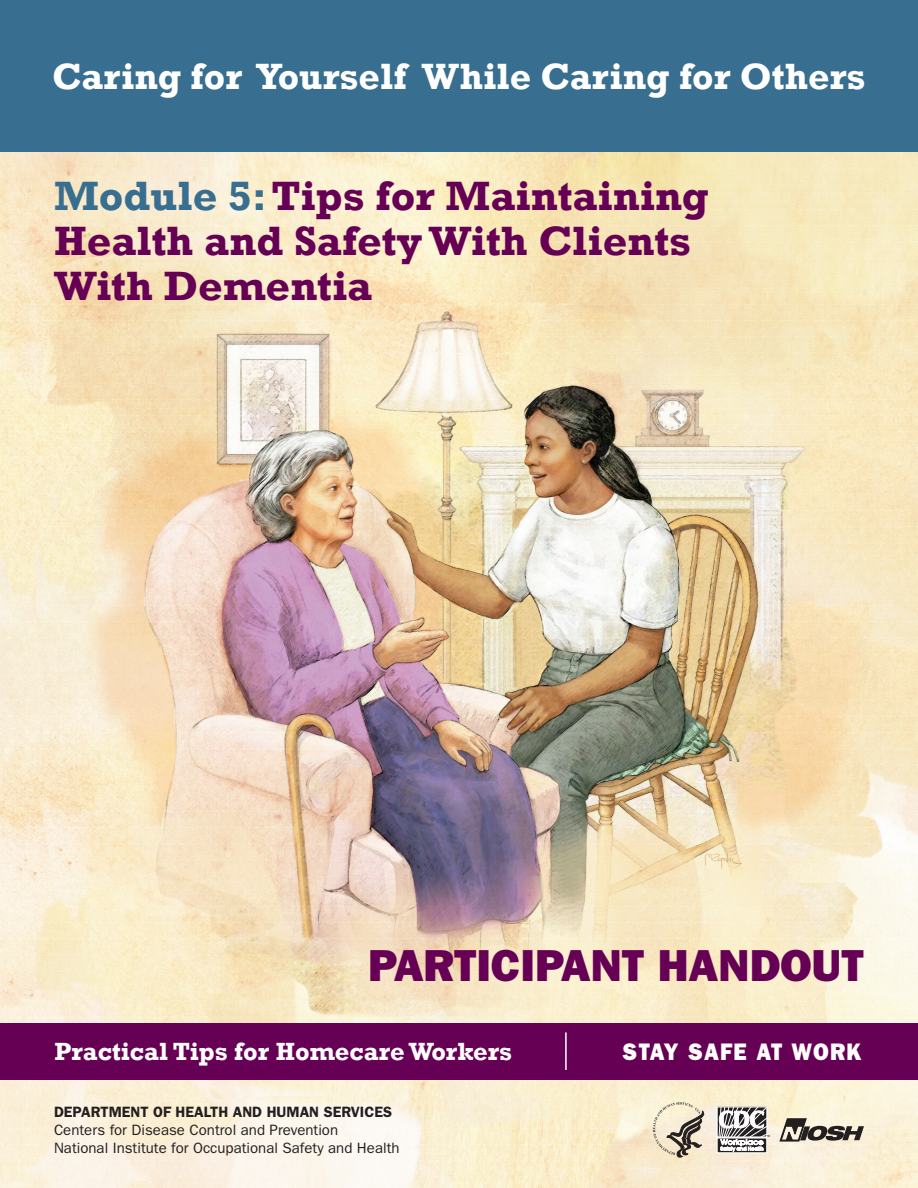
<style>
.page{position:relative;width:918px;height:1188px;background:#fff}
.page>*{position:absolute;margin:0;border:0;box-sizing:border-box;transform-origin:0 0}
.Cover1_TRAINER_S_GUI{font:45px "ITC Franklin Gothic Std Hvy";color:#605}
.Cover1_Title_2{font:700 42px/45px "Rockwell";color:#605}
.Cover1_Title_1{font:700 37.5px "Rockwell";color:#fff}
.Cover1_Practical_Tip{font:700 25.5px "Rockwell";color:#fff}
.Cover1_STAY_SAFE_AT{font:24px "ITC Franklin Gothic Std Hvy";letter-spacing:.06em;color:#fff;scale:.93 1}
.Cover1_DeptID{font:15px/18px "ITC Franklin Gothic Std";color:#231f20}
.s1{color:#386e8f}
.s2{font-weight:600}
</style>
<div class="page">
<img style="left:0;top:151px;width:918px;height:1037px">
<div style="left:0;top:1023px;width:918px;height:57px;background:#605"></div>
<hr style="left:565px;top:1032px;width:2px;height:38px;background:#fff">
<div style="left:0;top:0;width:918px;height:151px;background:#386e8f"></div>
<div style="left:717px;top:1138px;width:50px;height:15px;border:1px solid #fff"></div>
<svg style="left:719px;top:1106px;width:51px;height:45px"></svg>
<svg style="left:780px;top:1119px;width:84px;height:22px;background:#8f897f"></svg>
<svg style="left:653px;top:1102px;width:53px;height:56px;background:#ccc2ad"></svg>
<p class="Cover1_Title_1" style="left:52px;top:53px;width:815px">Caring for Yourself While Caring for Others</p>
<p class="Cover1_Title_2" style="left:54px;top:174px;width:656px"><span class="s1">Module 5:</span> Tips for Maintaining<br>Health and Safety With Clients<br>With Dementia</p>
<p class="Cover1_TRAINER_S_GUI" style="left:368px;top:939px;width:497px">PARTICIPANT HANDOUT</p>
<p class="Cover1_Practical_Tip" style="left:54px;top:1036px;width:459px">Practical Tips for Homecare Workers</p>
<p class="Cover1_STAY_SAFE_AT" style="left:623px;top:1037px;width:258px">STAY SAFE AT WORK</p>
<p class="Cover1_DeptID" style="left:54px;top:1103px;width:347px"><span class="s2">DEPARTMENT OF HEALTH AND HUMAN SERVICES<br></span>Centers for Disease Control and Prevention<br>National Institute for Occupational Safety and Health</p>
</div>
